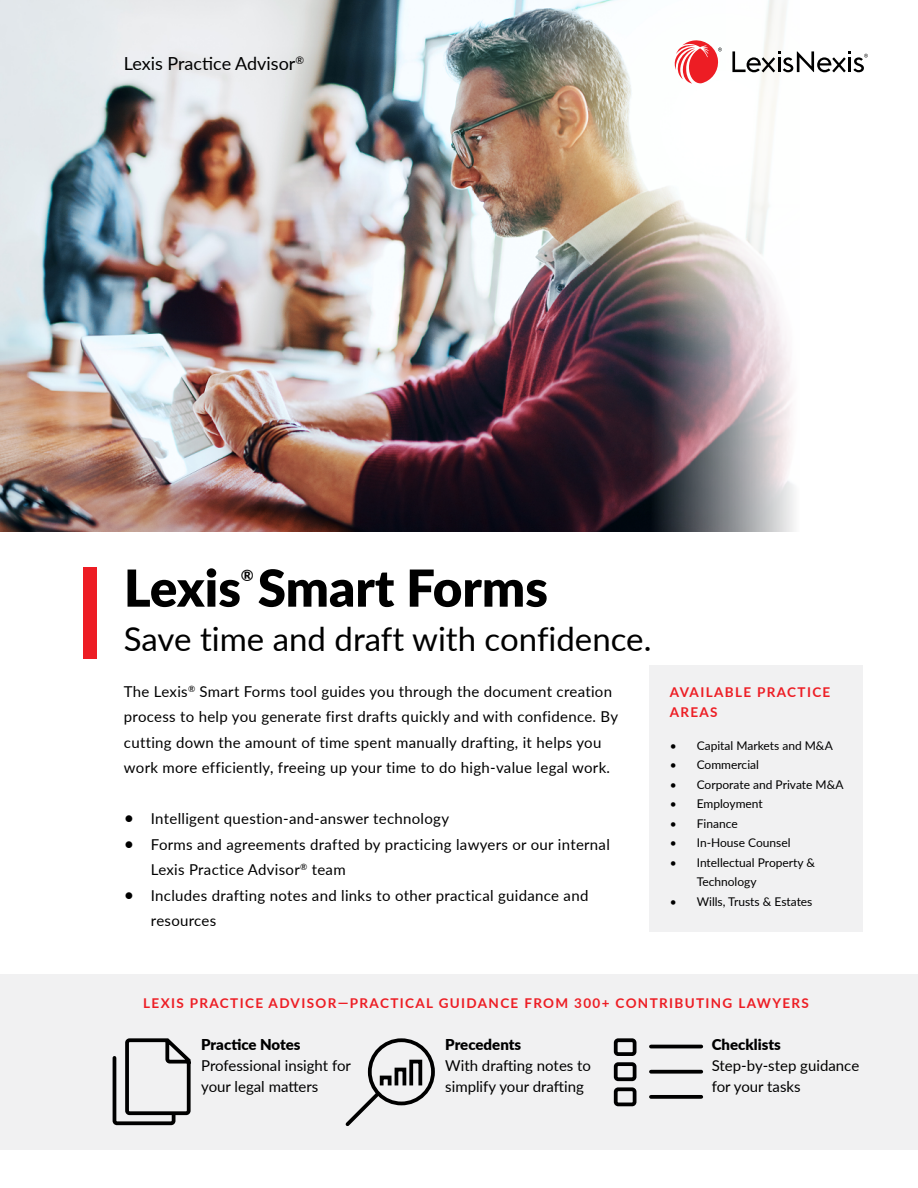
<style>
.page{position:relative;width:918px;height:1188px;background:#fff}
.page>*{position:absolute;margin:0;border:0;box-sizing:border-box;transform-origin:0 0}
.t1{font:900 51px "Lato";color:#000}
.t2{font:33px "Lato";color:#000}
.t3{font:18px "Lato";color:#000}
.t4{font:700 15.75px "Lato";color:#000}
.t5{font:15px/25.5px "Lato";letter-spacing:.02em;color:#000}
.t6{font:15px/21px "Lato";color:#000}
.t7{font:900 15px "Lato";color:#000}
.t8{font:700 13.5px/19.5px "Lato";letter-spacing:.1em;color:#ed1d24}
.t9{font:12px/19.5px "Lato";color:#000}
.s1{font-size:18px}
</style>
<div class="page">
<img style="left:0;top:0;width:799px;height:531px">
<div style="left:83px;top:567px;width:14px;height:92px;background:#ed1d24"></div>
<svg style="left:732px;top:51px;width:136px;height:21px"></svg>
<svg style="left:672px;top:39px;width:50px;height:46px"></svg>
<div style="left:649px;top:665px;width:214px;height:267px;background:#f1f1f2"></div>
<div style="left:0;top:974px;width:918px;height:176px;background:#f1f1f2"></div>
<svg style="left:112px;top:1038px;width:79px;height:88px"></svg>
<div style="left:368px;top:1038px;width:67px;height:67px;border:4px solid #000;border-radius:50%"></div>
<svg style="left:345px;top:1058px;width:79px;height:68px"></svg>
<div style="left:614px;top:1038px;width:22px;height:18px;border:4px solid #000;border-radius:3px"></div>
<hr style="left:651px;top:1045px;width:50px;height:3px;background:#000">
<div style="left:614px;top:1062px;width:22px;height:19px;border:4px solid #000;border-radius:3px"></div>
<svg style="left:651px;top:1070px;width:50px;height:4px"></svg>
<div style="left:614px;top:1087px;width:22px;height:19px;border:4px solid #000;border-radius:3px"></div>
<svg style="left:651px;top:1095px;width:50px;height:4px"></svg>
<p class="t3" style="left:124px;top:50px;width:182px">Lexis Practice Advisor<sup>®</sup></p>
<h1 class="t1" style="left:124px;top:550px;width:425px">Lexis Smart Forms</h1>
<p class="t4" style="left:241px;top:564px;width:14px">®</p>
<h2 class="t2" style="left:124px;top:616px;width:529px">Save time and draft with confidence.</h2>
<p class="t5" style="left:124px;top:678px;width:496px">The Lexis<sup>®</sup> Smart Forms tool guides you through the document creation process to help you generate first drafts quickly and with confidence. By cutting down the amount of time spent manually drafting, it helps you work more efficiently, freeing up your time to do high-value legal work.</p>
<p class="t5" style="left:124px;top:805px;width:327px"><span class="s1">•</span> Intelligent question-and-answer technology</p>
<p class="t5" style="left:151px;top:831px;width:461px;text-indent:-27px"><span class="s1">•</span> Forms and agreements drafted by practicing lawyers or our internal<br>Lexis Practice Advisor<sup>®</sup> team</p>
<p class="t5" style="left:151px;top:882px;width:439px;text-indent:-27px"><span class="s1">•</span> Includes drafting notes and links to other practical guidance and resources</p>
<p class="t8" style="left:670px;top:682px;width:162px">AVAILABLE PRACTICE<br>AREAS</p>
<p class="t9" style="left:670px;top:735px;width:165px">• Capital Markets and M&amp;A</p>
<p class="t9" style="left:670px;top:755px;width:91px">• Commercial</p>
<p class="t9" style="left:670px;top:774px;width:175px">• Corporate and Private M&amp;A</p>
<p class="t9" style="left:670px;top:794px;width:95px">• Employment</p>
<p class="t9" style="left:670px;top:813px;width:69px">• Finance</p>
<p class="t9" style="left:670px;top:833px;width:122px">• In-House Counsel</p>
<p class="t9" style="left:697px;top:852px;width:120px;text-indent:-27px">• Intellectual Property &amp;<br>Technology</p>
<p class="t9" style="left:670px;top:891px;width:144px">• Wills, Trusts &amp; Estates</p>
<p class="t8" style="left:143px;top:992px;width:667px">LEXIS PRACTICE ADVISOR—PRACTICAL GUIDANCE FROM 300+ CONTRIBUTING LAWYERS</p>
<p class="t7" style="left:201px;top:1034px;width:101px">Practice Notes</p>
<p class="t6" style="left:201px;top:1055px;width:151px">Professional insight for your legal matters</p>
<p class="t7" style="left:445px;top:1034px;width:77px">Precedents</p>
<p class="t6" style="left:445px;top:1055px;width:147px">With drafting notes to simplify your drafting</p>
<p class="t7" style="left:712px;top:1034px;width:71px">Checklists</p>
<p class="t6" style="left:712px;top:1055px;width:149px">Step-by-step guidance for your tasks</p>
</div>
